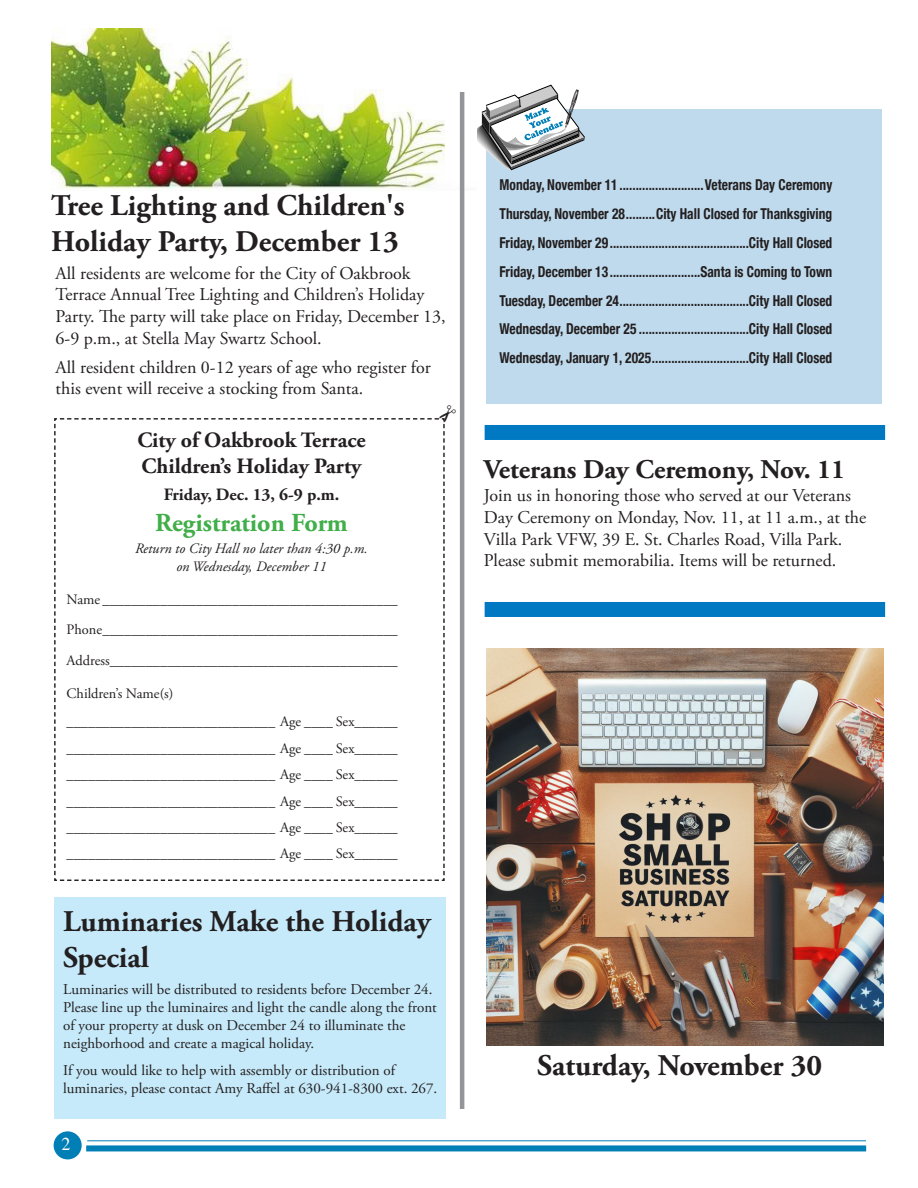
<style>
.page{position:relative;width:918px;height:1188px;background:#fff}
.page>*{position:absolute;margin:0;border:0;box-sizing:border-box;transform-origin:0 0}
.headers{font:700 30px/36px "Adobe Garamond Pro";color:#231f20}
.heads_new{font:700 27px "Adobe Garamond Pro";color:#231f20}
.body{font:700 25.95px "Adobe Garamond Pro";color:#40ae49}
.body-2{font:700 21.9px "Adobe Garamond Pro";color:#231f20}
._0_bef_body{font:18px/21.6px "Adobe Garamond Pro";color:#231f20}
.body-3{font:18px/21.6px "Adobe Garamond Pro";color:#231f20}
.t1{font:18px "Times";color:#fff}
.body-4{font:700 17.25px "Adobe Garamond Pro";color:#231f20}
.cal_pg_1_body{font:700 condensed 15px "Helvetica Neue";color:#231f20;scale:.9 1}
.body-5{font:15px/18px "Adobe Garamond Pro";color:#231f20}
.body-6{font:14.4px "Adobe Garamond Pro";color:#231f20}
.body-7{font:italic 14.4px/17.2px "Adobe Garamond Pro";color:#231f20;text-align:center}
</style>
<div class="page">
<div style="left:54px;top:1131px;width:28px;height:28px;background:#007eb6;border-radius:50%"></div>
<div style="left:86px;top:1145px;width:780px;height:6px;background:#007eb6"></div>
<hr style="left:87px;top:1140px;width:779px;height:1px;background:#007eb6">
<img style="left:486px;top:648px;width:398px;height:398px">
<div style="left:54px;top:897px;width:392px;height:222px;background:#c6eafa"></div>
<div style="left:486px;top:110px;width:395px;height:294px;background:#bfdaec"></div>
<svg style="left:477px;top:85px;width:108px;height:86px"></svg>
<img style="left:52px;top:29px;width:413px;height:161px">
<hr style="left:460px;top:92px;width:4px;height:1017px;background:#939598">
<div style="left:485px;top:425px;width:400px;height:15px;background:#0079c2"></div>
<div style="left:485px;top:602px;width:400px;height:15px;background:#0079c2"></div>
<svg style="left:54px;top:418px;width:391px;height:463px"></svg>
<p class="headers" style="left:51px;top:188px;width:355px">Tree Lighting and Children's<br>Holiday Party, December 13</p>
<p class="_0_bef_body" style="left:56px;top:263px;width:392px">All residents are welcome for the City of Oakbrook Terrace Annual Tree Lighting and Children’s Holiday Party. The party will take place on Friday, December 13, 6-9 p.m., at Stella May Swartz School.</p>
<p class="_0_bef_body" style="left:56px;top:357px;width:377px">All resident children 0-12 years of age who register for this event will receive a stocking from Santa.</p>
<p class="body-2" style="left:137px;top:428px;width:230px">City of Oakbrook Terrace</p>
<p class="body-2" style="left:142px;top:454px;width:221px">Children’s Holiday Party</p>
<p class="body-4" style="left:164px;top:484px;width:177px">Friday, Dec. 13, 6-9 p.m.</p>
<p class="body" style="left:155px;top:507px;width:194px">Registration Form</p>
<p class="body-7" style="left:135px;top:541px;width:234px">Return to City Hall no later than 4:30 p.m. on Wednesday, December 11</p>
<p class="body-6" style="left:67px;top:591px;width:333px">Name _________________________________________</p>
<p class="body-6" style="left:67px;top:621px;width:333px">Phone_________________________________________</p>
<p class="body-6" style="left:67px;top:651px;width:333px">Address________________________________________</p>
<p class="body-6" style="left:67px;top:685px;width:108px">Children’s Name(s)</p>
<p class="body-6" style="left:67px;top:713px;width:333px">_____________________________ Age ____ Sex______</p>
<p class="body-6" style="left:67px;top:739px;width:333px">_____________________________ Age ____ Sex______</p>
<p class="body-6" style="left:67px;top:766px;width:333px">_____________________________ Age ____ Sex______</p>
<p class="body-6" style="left:67px;top:792px;width:333px">_____________________________ Age ____ Sex______</p>
<p class="body-6" style="left:67px;top:819px;width:333px">_____________________________ Age ____ Sex______</p>
<p class="body-6" style="left:67px;top:845px;width:333px">_____________________________ Age ____ Sex______</p>
<p class="headers" style="left:63px;top:904px;width:369px">Luminaries Make the Holiday<br>Special</p>
<p class="body-5" style="left:63px;top:981px;width:375px">Luminaries will be distributed to residents before December 24.<br>Please line up the luminaires and light the candle along the front of your property at dusk on December 24 to illuminate the neighborhood and create a magical holiday.</p>
<p class="body-5" style="left:63px;top:1061px;width:376px">If you would like to help with assembly or distribution of luminaries, please contact Amy Raffel at 630-941-8300 ext. 267.</p>
<p class="t1" style="left:62px;top:1127px;width:10px">2</p>
<p class="cal_pg_1_body" style="left:500px;top:176px;width:371px">Monday, November 11 ..........................Veterans Day Ceremony</p>
<p class="cal_pg_1_body" style="left:500px;top:205px;width:371px">Thursday, November 28.........City Hall Closed for Thanksgiving</p>
<p class="cal_pg_1_body" style="left:500px;top:234px;width:371px">Friday, November 29...........................................City Hall Closed</p>
<p class="cal_pg_1_body" style="left:500px;top:262px;width:371px">Friday, December 13............................Santa is Coming to Town</p>
<p class="cal_pg_1_body" style="left:500px;top:291px;width:371px">Tuesday, December 24........................................City Hall Closed</p>
<p class="cal_pg_1_body" style="left:500px;top:320px;width:371px">Wednesday, December 25 ..................................City Hall Closed</p>
<p class="cal_pg_1_body" style="left:500px;top:349px;width:371px">Wednesday, January 1, 2025..............................City Hall Closed</p>
<p class="heads_new" style="left:484px;top:453px;width:363px">Veterans Day Ceremony, Nov. 11</p>
<p class="body-3" style="left:484px;top:485px;width:384px">Join us in honoring those who served at our Veterans Day Ceremony on Monday, Nov. 11, at 11 a.m., at the Villa Park VFW, 39 E. St. Charles Road, Villa Park.<br>Please submit memorabilia. Items will be returned.</p>
<p class="headers" style="left:537px;top:1048px;width:286px">Saturday, November 30</p>
</div>
